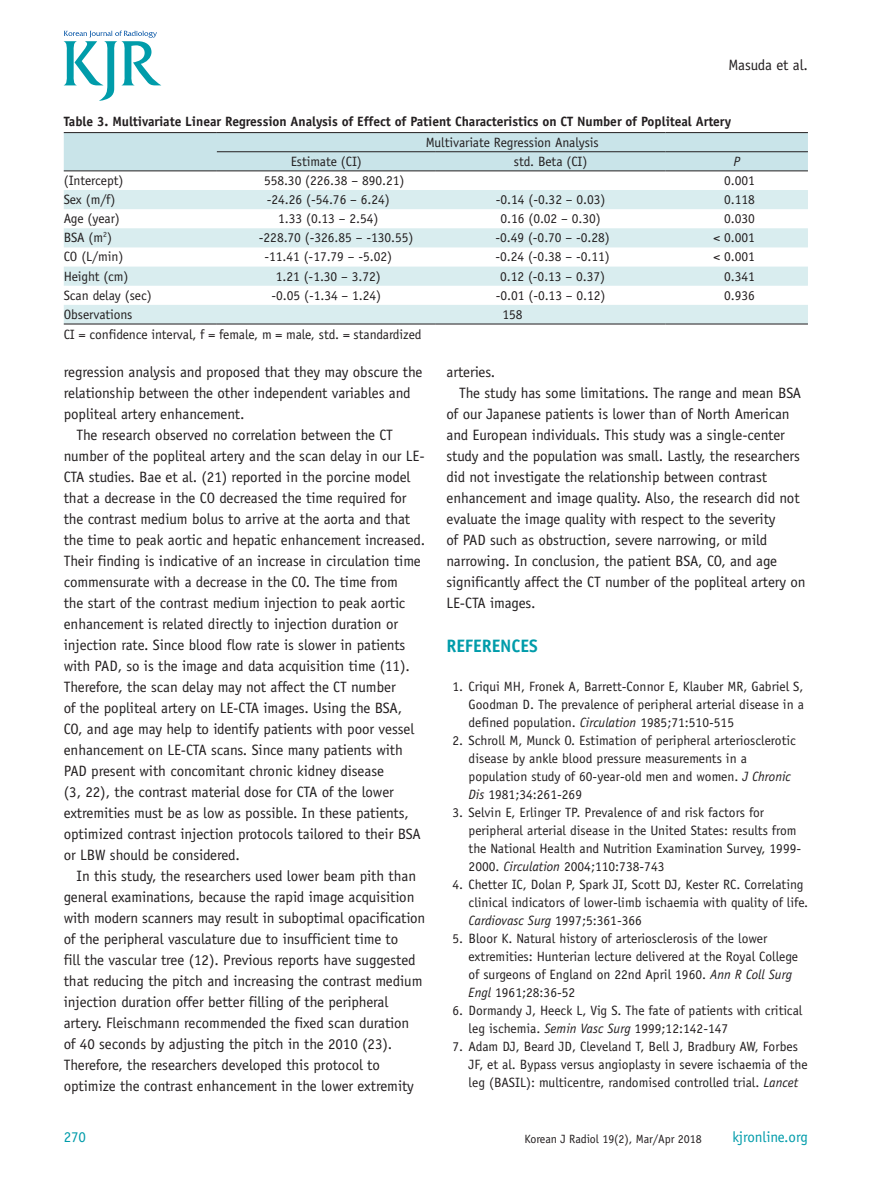
<style>
.page{position:relative;width:893px;height:1191px;background:#fff}
.page>*{position:absolute;margin:0;border:0;box-sizing:border-box;transform-origin:0 0}
.큰제목{font:700 18px "Officina Sans Std";letter-spacing:-.005em;color:#009caa}
.본문{font:15px/21px "Officina Sans Std";letter-spacing:-.005em;color:#231f20}
.t1{font:15px "Officina Sans Std";letter-spacing:-.005em;color:#009caa}
.Ref{font:13.5px/18px "Officina Sans Std";color:#231f20}
.표본문{font:13.5px "Officina Sans Std";letter-spacing:-.005em;color:#231f20}
.표제목{font:700 13.5px "Officina Sans Std";letter-spacing:-.005em;color:#231f20}
.표설명{font:13.5px "Officina Sans Std";letter-spacing:-.005em;color:#231f20}
.표본문-2{font:italic 13.5px "Officina Sans Std";color:#231f20}
.t2{font:12px "Officina Sans Std";letter-spacing:-.005em;color:#231f20}
.s1{font-style:italic}
</style>
<div class="page">
<svg style="left:64px;top:31px;width:97px;height:70px"></svg>
<div style="left:64px;top:133px;width:744px;height:37px;background:#c9e4e9"></div>
<svg style="left:64px;top:171px;width:744px;height:1px"></svg>
<svg style="left:64px;top:190px;width:744px;height:134px;fill:#d9edef"></svg>
<hr style="left:64px;top:324px;width:153px;height:1px;background:#231f20">
<hr style="left:217px;top:324px;width:219px;height:1px;background:#231f20">
<hr style="left:436px;top:324px;width:229px;height:1px;background:#231f20">
<hr style="left:665px;top:324px;width:143px;height:1px;background:#231f20">
<hr style="left:64px;top:132px;width:153px;height:1px;background:#231f20">
<hr style="left:64px;top:170px;width:153px;height:1px;background:#231f20">
<hr style="left:217px;top:132px;width:219px;height:1px;background:#231f20">
<hr style="left:436px;top:132px;width:229px;height:1px;background:#231f20">
<hr style="left:665px;top:132px;width:143px;height:1px;background:#231f20">
<hr style="left:217px;top:151px;width:219px;height:1px;background:#231f20">
<hr style="left:436px;top:151px;width:229px;height:1px;background:#231f20">
<hr style="left:665px;top:151px;width:143px;height:1px;background:#231f20">
<hr style="left:217px;top:170px;width:219px;height:1px;background:#231f20">
<hr style="left:436px;top:170px;width:229px;height:1px;background:#231f20">
<hr style="left:665px;top:170px;width:143px;height:1px;background:#231f20">
<p class="본문" style="left:728px;top:54px;width:81px">Masuda et al.</p>
<p class="표제목" style="left:64px;top:113px;width:669px">Table 3. Multivariate Linear Regression Analysis of Effect of Patient Characteristics on CT Number of Popliteal Artery</p>
<p class="표본문" style="left:426px;top:134px;width:174px">Multivariate Regression Analysis</p>
<p class="표본문" style="left:291px;top:153px;width:73px">Estimate (CI)</p>
<p class="표본문" style="left:514px;top:153px;width:75px">std. Beta (CI)</p>
<p class="표본문-2" style="left:733px;top:153px;width:8px">P</p>
<p class="표본문" style="left:64px;top:173px;width:61px">(Intercept)</p>
<p class="표본문" style="left:264px;top:173px;width:142px">558.30 (226.38 – 890.21)</p>
<p class="표본문" style="left:724px;top:173px;width:32px">0.001</p>
<p class="표본문" style="left:64px;top:192px;width:53px">Sex (m/f)</p>
<p class="표본문" style="left:267px;top:192px;width:125px">-24.26 (-54.76 – 6.24)</p>
<p class="표본문" style="left:496px;top:192px;width:111px">-0.14 (-0.32 – 0.03)</p>
<p class="표본문" style="left:724px;top:192px;width:32px">0.118</p>
<p class="표본문" style="left:64px;top:211px;width:58px">Age (year)</p>
<p class="표본문" style="left:278px;top:211px;width:102px">1.33 (0.13 – 2.54)</p>
<p class="표본문" style="left:500px;top:211px;width:102px">0.16 (0.02 – 0.30)</p>
<p class="표본문" style="left:724px;top:211px;width:32px">0.030</p>
<p class="표본문" style="left:64px;top:230px;width:50px">BSA (m<sup>2</sup>)</p>
<p class="표본문" style="left:259px;top:230px;width:156px">-228.70 (-326.85 – -130.55)</p>
<p class="표본문" style="left:495px;top:230px;width:116px">-0.49 (-0.70 – -0.28)</p>
<p class="표본문" style="left:713px;top:230px;width:43px">&lt; 0.001</p>
<p class="표본문" style="left:64px;top:249px;width:61px">CO (L/min)</p>
<p class="표본문" style="left:264px;top:249px;width:129px">-11.41 (-17.79 – -5.02)</p>
<p class="표본문" style="left:495px;top:249px;width:116px">-0.24 (-0.38 – -0.11)</p>
<p class="표본문" style="left:713px;top:249px;width:43px">&lt; 0.001</p>
<p class="표본문" style="left:64px;top:268px;width:66px">Height (cm)</p>
<p class="표본문" style="left:276px;top:268px;width:107px">1.21 (-1.30 – 3.72)</p>
<p class="표본문" style="left:500px;top:268px;width:107px">0.12 (-0.13 – 0.37)</p>
<p class="표본문" style="left:724px;top:268px;width:32px">0.341</p>
<p class="표본문" style="left:64px;top:287px;width:89px">Scan delay (sec)</p>
<p class="표본문" style="left:271px;top:287px;width:111px">-0.05 (-1.34 – 1.24)</p>
<p class="표본문" style="left:496px;top:287px;width:111px">-0.01 (-0.13 – 0.12)</p>
<p class="표본문" style="left:724px;top:287px;width:32px">0.936</p>
<p class="표본문" style="left:64px;top:306px;width:70px">Observations</p>
<p class="표본문" style="left:502px;top:306px;width:22px">158</p>
<p class="표설명" style="left:64px;top:327px;width:359px">CI = confidence interval, f = female, m = male, std. = standardized</p>
<p class="본문" style="left:64px;top:361px;width:360px">regression analysis and proposed that they may obscure the relationship between the other independent variables and popliteal artery enhancement.</p>
<p class="본문" style="left:64px;top:424px;width:363px;text-indent:13px">The research observed no correlation between the CT number of the popliteal artery and the scan delay in our LE-CTA studies. Bae et al. (21) reported in the porcine model that a decrease in the CO decreased the time required for the contrast medium bolus to arrive at the aorta and that the time to peak aortic and hepatic enhancement increased.<br>Their finding is indicative of an increase in circulation time commensurate with a decrease in the CO. The time from<br>the start of the contrast medium injection to peak aortic enhancement is related directly to injection duration or injection rate. Since blood flow rate is slower in patients with PAD, so is the image and data acquisition time (11).<br>Therefore, the scan delay may not affect the CT number<br>of the popliteal artery on LE-CTA images. Using the BSA,<br>CO, and age may help to identify patients with poor vessel enhancement on LE-CTA scans. Since many patients with PAD present with concomitant chronic kidney disease<br>(3, 22), the contrast material dose for CTA of the lower extremities must be as low as possible. In these patients, optimized contrast injection protocols tailored to their BSA or LBW should be considered.</p>
<p class="본문" style="left:64px;top:865px;width:363px;text-indent:13px">In this study, the researchers used lower beam pith than general examinations, because the rapid image acquisition with modern scanners may result in suboptimal opacification of the peripheral vasculature due to insufficient time to<br>fill the vascular tree (12). Previous reports have suggested that reducing the pitch and increasing the contrast medium injection duration offer better filling of the peripheral artery. Fleischmann recommended the fixed scan duration<br>of 40 seconds by adjusting the pitch in the 2010 (23).<br>Therefore, the researchers developed this protocol to optimize the contrast enhancement in the lower extremity</p>
<p class="본문" style="left:446px;top:361px;width:50px">arteries.</p>
<p class="본문" style="left:446px;top:382px;width:361px;text-indent:13px">The study has some limitations. The range and mean BSA of our Japanese patients is lower than of North American and European individuals. This study was a single-center study and the population was small. Lastly, the researchers did not investigate the relationship between contrast enhancement and image quality. Also, the research did not evaluate the image quality with respect to the severity<br>of PAD such as obstruction, severe narrowing, or mild narrowing. In conclusion, the patient BSA, CO, and age significantly affect the CT number of the popliteal artery on LE-CTA images.</p>
<p class="큰제목" style="left:446px;top:635px;width:93px">REFERENCES</p>
<p class="Ref" style="left:469px;top:677px;width:337px;text-align:justify;text-indent:-16px">1. Criqui MH, Fronek A, Barrett-Connor E, Klauber MR, Gabriel S, Goodman D. The prevalence of peripheral arterial disease in a defined population. <span class="s1">Circulation</span> 1985;71:510-515</p>
<p class="Ref" style="left:469px;top:731px;width:329px;text-indent:-16px">2. Schroll M, Munck O. Estimation of peripheral arteriosclerotic disease by ankle blood pressure measurements in a population study of 60-year-old men and women. <span class="s1">J Chronic Dis</span> 1981;34:261-269</p>
<p class="Ref" style="left:469px;top:803px;width:334px;text-indent:-16px">3. Selvin E, Erlinger TP. Prevalence of and risk factors for peripheral arterial disease in the United States: results from the National Health and Nutrition Examination Survey, 1999- 2000. <span class="s1">Circulation</span> 2004;110:738-743</p>
<p class="Ref" style="left:469px;top:875px;width:341px;text-indent:-16px">4. Chetter IC, Dolan P, Spark JI, Scott DJ, Kester RC. Correlating clinical indicators of lower-limb ischaemia with quality of life.<br><span class="s1">Cardiovasc Surg</span> 1997;5:361-366</p>
<p class="Ref" style="left:469px;top:929px;width:331px;text-indent:-16px">5. Bloor K. Natural history of arteriosclerosis of the lower extremities: Hunterian lecture delivered at the Royal College of surgeons of England on 22nd April 1960. <span class="s1">Ann R Coll Surg Engl</span> 1961;28:36-52</p>
<p class="Ref" style="left:469px;top:1001px;width:335px;text-indent:-16px">6. Dormandy J, Heeck L, Vig S. The fate of patients with critical leg ischemia. <span class="s1">Semin Vasc Surg</span> 1999;12:142-147</p>
<p class="Ref" style="left:469px;top:1037px;width:340px;text-indent:-16px">7. Adam DJ, Beard JD, Cleveland T, Bell J, Bradbury AW, Forbes<br>JF, et al. Bypass versus angioplasty in severe ischaemia of the leg (BASIL): multicentre, randomised controlled trial. <span class="s1">Lancet</span></p>
<p class="t1" style="left:64px;top:1128px;width:24px">270</p>
<p class="t2" style="left:524px;top:1132px;width:179px">Korean J Radiol 19(2), Mar/Apr 2018</p>
<p class="t1" style="left:732px;top:1128px;width:77px">kjronline.org</p>
</div>
